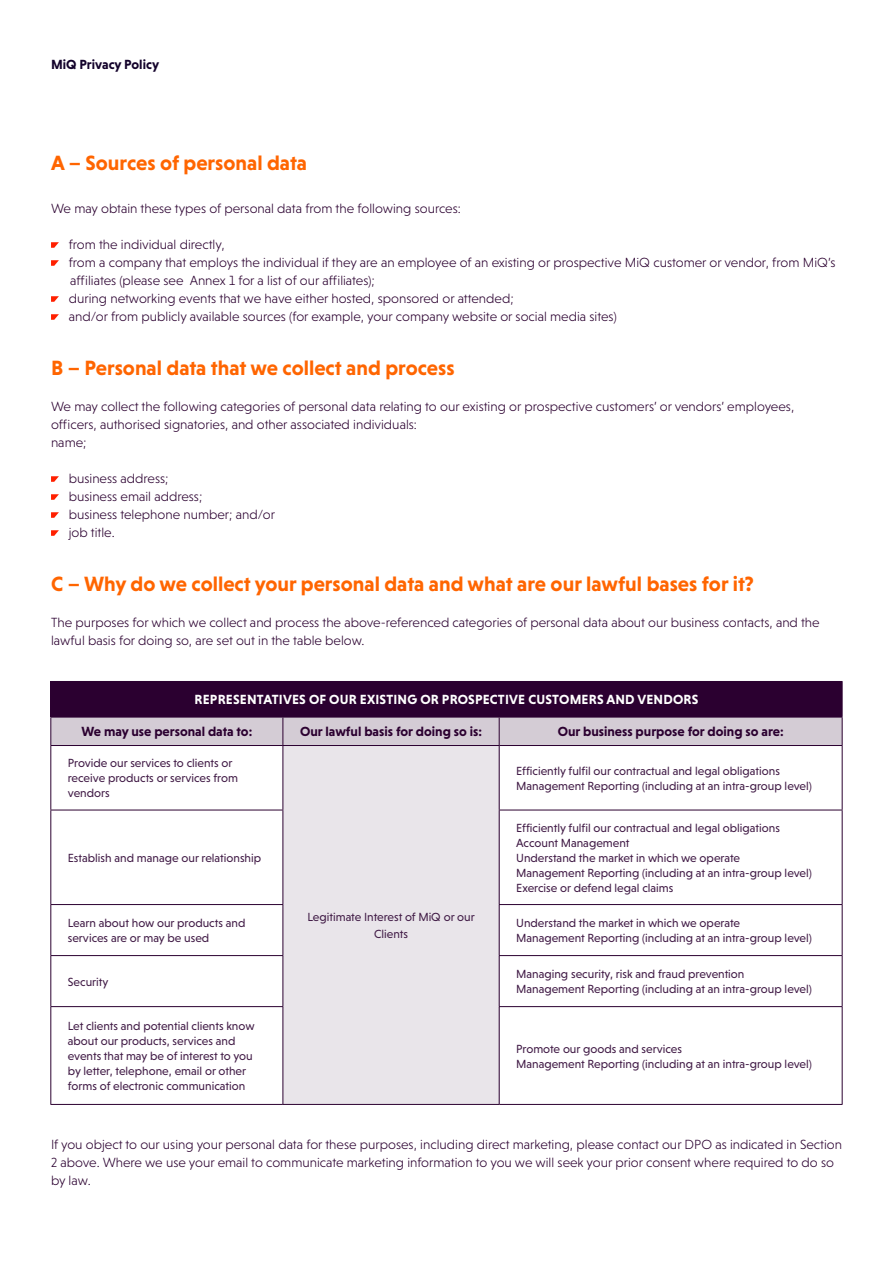
<style>
.page{position:relative;width:893px;height:1263px;background:#fff}
.page>*{position:absolute;margin:0;border:0;box-sizing:border-box;transform-origin:0 0}
.t1{font:700 21px "Niveau Grotesk";color:#ff6500}
.t2{font:300 13.5px/18px "Niveau Grotesk";color:#2b0030}
.t3{font:700 13.5px "Niveau Grotesk";color:#2b0030}
.t4{font:700 13.5px "Niveau Grotesk";letter-spacing:.015em;color:#fff}
.t5{font:700 13.5px "Niveau Grotesk";color:#13022b}
.t6{font:12px/15px "Niveau Grotesk";color:#401a45}
</style>
<div class="page">
<svg style="left:51px;top:242px;width:8px;height:6px"></svg>
<svg style="left:51px;top:260px;width:8px;height:6px"></svg>
<svg style="left:51px;top:296px;width:8px;height:6px"></svg>
<svg style="left:51px;top:314px;width:8px;height:6px"></svg>
<svg style="left:51px;top:476px;width:8px;height:6px"></svg>
<svg style="left:51px;top:494px;width:8px;height:6px"></svg>
<svg style="left:51px;top:512px;width:8px;height:6px"></svg>
<svg style="left:51px;top:530px;width:8px;height:6px"></svg>
<div style="left:51px;top:681px;width:791px;height:36px;background:#2b0030"></div>
<svg style="left:51px;top:746px;width:791px;height:358px"></svg>
<div style="left:283px;top:745px;width:216px;height:359px;background:#e9e5ea"></div>
<hr style="left:50px;top:681px;width:233px;height:1px;background:#2b0030">
<hr style="left:50px;top:682px;width:1px;height:35px;background:#2b0030">
<hr style="left:842px;top:682px;width:1px;height:35px;background:#2b0030">
<div style="left:50px;top:717px;width:793px;height:28px;background:#d4ccd5"></div>
<hr style="left:50px;top:745px;width:233px;height:1px;background:#2b0030">
<hr style="left:50px;top:746px;width:1px;height:64px;background:#2b0030">
<hr style="left:283px;top:745px;width:216px;height:1px;background:#2b0030">
<hr style="left:499px;top:745px;width:343px;height:1px;background:#2b0030">
<hr style="left:842px;top:746px;width:1px;height:64px;background:#2b0030">
<hr style="left:50px;top:810px;width:233px;height:1px;background:#2b0030">
<hr style="left:50px;top:810px;width:1px;height:94px;background:#2b0030">
<hr style="left:499px;top:810px;width:343px;height:1px;background:#2b0030">
<hr style="left:842px;top:810px;width:1px;height:94px;background:#2b0030">
<hr style="left:50px;top:904px;width:233px;height:1px;background:#2b0030">
<hr style="left:50px;top:905px;width:1px;height:50px;background:#2b0030">
<hr style="left:499px;top:904px;width:343px;height:1px;background:#2b0030">
<hr style="left:842px;top:905px;width:1px;height:50px;background:#2b0030">
<hr style="left:50px;top:955px;width:233px;height:1px;background:#2b0030">
<hr style="left:50px;top:956px;width:1px;height:50px;background:#2b0030">
<hr style="left:499px;top:955px;width:343px;height:1px;background:#2b0030">
<hr style="left:842px;top:956px;width:1px;height:50px;background:#2b0030">
<hr style="left:50px;top:1006px;width:233px;height:1px;background:#2b0030">
<hr style="left:50px;top:1007px;width:1px;height:97px;background:#2b0030">
<hr style="left:499px;top:1006px;width:343px;height:1px;background:#2b0030">
<hr style="left:842px;top:1007px;width:1px;height:97px;background:#2b0030">
<hr style="left:50px;top:1104px;width:233px;height:1px;background:#2b0030">
<hr style="left:283px;top:1104px;width:216px;height:1px;background:#2b0030">
<hr style="left:499px;top:1104px;width:343px;height:1px;background:#2b0030">
<hr style="left:283px;top:746px;width:1px;height:64px;background:#2b0030">
<hr style="left:499px;top:746px;width:1px;height:64px;background:#2b0030">
<hr style="left:283px;top:810px;width:1px;height:94px;background:#2b0030">
<hr style="left:499px;top:810px;width:1px;height:94px;background:#2b0030">
<hr style="left:283px;top:905px;width:1px;height:50px;background:#2b0030">
<hr style="left:499px;top:905px;width:1px;height:50px;background:#2b0030">
<hr style="left:283px;top:956px;width:1px;height:50px;background:#2b0030">
<hr style="left:499px;top:956px;width:1px;height:50px;background:#2b0030">
<hr style="left:283px;top:1007px;width:1px;height:97px;background:#2b0030">
<hr style="left:499px;top:1007px;width:1px;height:97px;background:#2b0030">
<p class="t5" style="left:51px;top:57px;width:110px">MiQ Privacy Policy</p>
<h1 class="t1" style="left:51px;top:151px;width:258px">A – Sources of personal data</h1>
<p class="t2" style="left:51px;top:199px;width:411px">We may obtain these types of personal data from the following sources:</p>
<p class="t2" style="left:69px;top:235px;width:768px">from the individual directly,<br>from a company that employs the individual if they are an employee of an existing or prospective MiQ customer or vendor, from MiQ’s affiliates (please see Annex 1 for a list of our affiliates);<br>during networking events that we have either hosted, sponsored or attended;<br>and/or from publicly available sources (for example, your company website or social media sites)</p>
<h1 class="t1" style="left:51px;top:356px;width:405px">B – Personal data that we collect and process</h1>
<p class="t2" style="left:51px;top:397px;width:745px">We may collect the following categories of personal data relating to our existing or prospective customers’ or vendors’ employees, officers, authorised signatories, and other associated individuals:<br>name;</p>
<p class="t2" style="left:69px;top:469px;width:208px">business address;<br>business email address;<br>business telephone number; and/or job title.</p>
<h1 class="t1" style="left:51px;top:572px;width:704px">C – Why do we collect your personal data and what are our lawful bases for it?</h1>
<p class="t2" style="left:51px;top:613px;width:770px">The purposes for which we collect and process the above-referenced categories of personal data about our business contacts, and the lawful basis for doing so, are set out in the table below.</p>
<p class="t4" style="left:195px;top:692px;width:505px">REPRESENTATIVES OF OUR EXISTING OR PROSPECTIVE CUSTOMERS AND VENDORS</p>
<p class="t3" style="left:81px;top:724px;width:172px">We may use personal data to:</p>
<p class="t3" style="left:300px;top:724px;width:183px">Our lawful basis for doing so is:</p>
<p class="t3" style="left:558px;top:724px;width:227px">Our business purpose for doing so are:</p>
<p class="t6" style="left:68px;top:756px;width:172px">Provide our services to clients or receive products or services from vendors</p>
<p class="t6" style="left:516px;top:763px;width:297px">Efficiently fulfil our contractual and legal obligations<br>Management Reporting (including at an intra-group level)</p>
<p class="t6" style="left:68px;top:850px;width:195px">Establish and manage our relationship</p>
<p class="t6" style="left:516px;top:820px;width:297px">Efficiently fulfil our contractual and legal obligations Account Management<br>Understand the market in which we operate<br>Management Reporting (including at an intra-group level)<br>Exercise or defend legal claims</p>
<p class="t6" style="left:307px;top:909px;width:169px;line-height:16.5px;text-align:center">Legitimate Interest of MiQ or our<br>Clients</p>
<p class="t6" style="left:68px;top:915px;width:179px">Learn about how our products and services are or may be used</p>
<p class="t6" style="left:516px;top:915px;width:297px">Understand the market in which we operate<br>Management Reporting (including at an intra-group level)</p>
<p class="t6" style="left:68px;top:974px;width:42px">Security</p>
<p class="t6" style="left:516px;top:966px;width:297px">Managing security, risk and fraud prevention<br>Management Reporting (including at an intra-group level)</p>
<p class="t6" style="left:68px;top:1018px;width:188px">Let clients and potential clients know about our products, services and events that may be of interest to you by letter, telephone, email or other forms of electronic communication</p>
<p class="t6" style="left:516px;top:1041px;width:297px">Promote our goods and services<br>Management Reporting (including at an intra-group level)</p>
<p class="t2" style="left:51px;top:1135px;width:792px">If you object to our using your personal data for these purposes, including direct marketing, please contact our DPO as indicated in Section<br>2 above. Where we use your email to communicate marketing information to you we will seek your prior consent where required to do so by law.</p>
</div>
